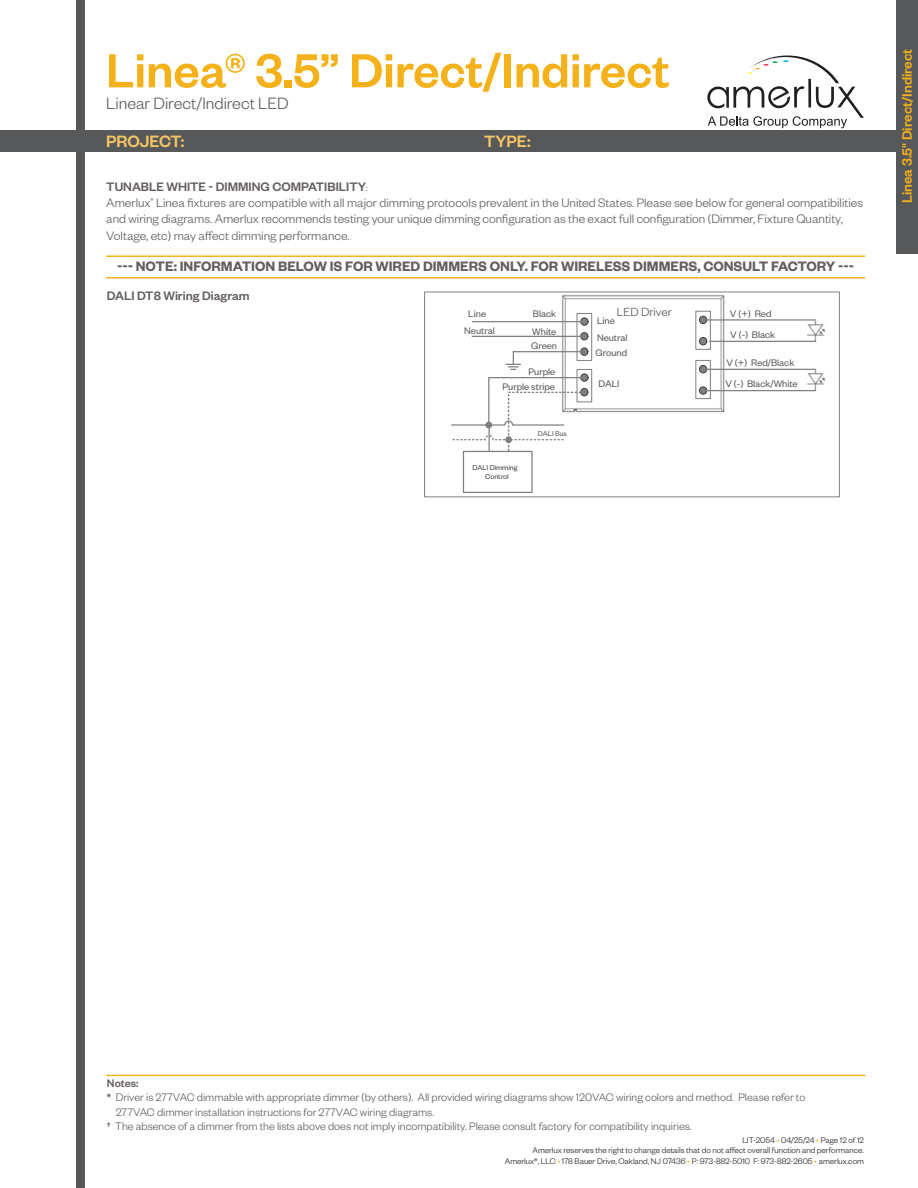
<style>
.page{position:relative;width:918px;height:1188px;background:#fff}
.page>*{position:absolute;margin:0;border:0;box-sizing:border-box;transform-origin:0 0}
.t1{font:500 52.5px "Founders Grotesk";color:#f4b119}
.t2{font:300 18px "Founders Grotesk";color:#645e5e}
.t3{font:500 18px "Founders Grotesk";color:#f9c664}
.t4{font:600 15px "Founders Grotesk";color:#645e5e}
.t5{font:500 15px "Founders Grotesk";color:#f4b119}
.t6{font:300 13.5px/16.2px "Founders Grotesk";color:#645e5e}
.t7{font:500 13.5px "Founders Grotesk";color:#645e5e}
.t8{font:300 13.05px "Founders Grotesk";color:#595959}
.t9{font:300 12px/14.4px "Founders Grotesk";color:#645e5e}
.t10{font:500 12px "Founders Grotesk";color:#645e5e}
.t11{font:10.5px/15.8px "Founders Grotesk";color:#595959}
.t12{font:300 9px/10.8px "Founders Grotesk";color:#231f20;text-align:right}
.t13{font:7.8px/9.4px "Founders Grotesk";color:#404040;text-align:center}
.t14{font:7.8px "Founders Grotesk";color:#595959}
.s1{font-weight:400;font-size:9px}
.s2{font-weight:500}
.s3{color:#f4b119}
</style>
<div class="page">
<svg style="left:707px;top:56px;width:157px;height:72px"></svg>
<div style="left:0;top:130px;width:918px;height:22px;background:#57585a"></div>
<div style="left:76px;top:0;width:10px;height:1188px;background:#57585a"></div>
<div style="left:896px;top:0;width:22px;height:254px;background:#57585a"></div>
<hr style="left:106px;top:255px;width:759px;height:2px;background:#f4b119">
<hr style="left:106px;top:277px;width:759px;height:2px;background:#f4b119">
<hr style="left:106px;top:1075px;width:759px;height:1px;background:#f4b119">
<img style="left:561px;top:295px;width:164px;height:118px">
<div style="left:696px;top:311px;width:14px;height:38px;background:#fff"></div>
<div style="left:696px;top:311px;width:15px;height:39px;border:1px solid #808080"></div>
<div style="left:699px;top:316px;width:8px;height:8px;background:#808080;border-radius:50%"></div>
<div style="left:699px;top:316px;width:8px;height:8px;border:1px solid #404040;border-radius:50%"></div>
<div style="left:699px;top:337px;width:8px;height:8px;background:#808080;border-radius:50%"></div>
<div style="left:699px;top:337px;width:8px;height:8px;border:1px solid #404040;border-radius:50%"></div>
<div style="left:581px;top:318px;width:7px;height:7px;background:#808080;border-radius:50%"></div>
<div style="left:580px;top:318px;width:8px;height:8px;border:1px solid #404040;border-radius:50%"></div>
<div style="left:581px;top:333px;width:7px;height:7px;background:#808080;border-radius:50%"></div>
<div style="left:580px;top:332px;width:8px;height:8px;border:1px solid #404040;border-radius:50%"></div>
<div style="left:581px;top:348px;width:7px;height:7px;background:#808080;border-radius:50%"></div>
<div style="left:580px;top:348px;width:8px;height:8px;border:1px solid #404040;border-radius:50%"></div>
<div style="left:577px;top:313px;width:15px;height:48px;border:1px solid #808080"></div>
<div style="left:580px;top:374px;width:8px;height:8px;border:1px solid #404040;border-radius:50%"></div>
<div style="left:580px;top:388px;width:8px;height:8px;border:1px solid #404040;border-radius:50%"></div>
<div style="left:577px;top:369px;width:15px;height:33px;border:1px solid #808080"></div>
<img style="left:817px;top:324px;width:9px;height:12px">
<svg style="left:702px;top:319px;width:115px;height:24px"></svg>
<div style="left:696px;top:360px;width:14px;height:39px;background:#fff"></div>
<div style="left:696px;top:360px;width:15px;height:39px;border:1px solid #808080"></div>
<div style="left:699px;top:365px;width:8px;height:8px;background:#808080;border-radius:50%"></div>
<div style="left:699px;top:365px;width:8px;height:8px;border:1px solid #404040;border-radius:50%"></div>
<div style="left:699px;top:387px;width:8px;height:7px;background:#808080;border-radius:50%"></div>
<div style="left:699px;top:387px;width:8px;height:8px;border:1px solid #404040;border-radius:50%"></div>
<img style="left:817px;top:373px;width:9px;height:12px">
<svg style="left:702px;top:368px;width:115px;height:24px"></svg>
<hr style="left:472px;top:321px;width:113px;height:1px;background:#808080">
<hr style="left:472px;top:336px;width:112px;height:1px;background:#808080">
<hr style="left:513px;top:351px;width:71px;height:1px;background:#808080">
<svg style="left:506px;top:352px;width:15px;height:18px"></svg>
<div style="left:463px;top:451px;width:70px;height:42px;border:1px solid #808080"></div>
<svg style="left:451px;top:376px;width:135px;height:77px"></svg>
<div style="left:424px;top:292px;width:416px;height:205px;border:1px solid #808080"></div>
<h1 class="t1" style="left:106px;top:38px;width:565px">Linea® 3.5” Direct/Indirect</h1>
<h2 class="t2" style="left:106px;top:92px;width:184px">Linear Direct/Indirect LED</h2>
<h2 class="t3" style="left:106px;top:130px;width:80px">PROJECT:</h2>
<h2 class="t3" style="left:484px;top:130px;width:48px">TYPE:</h2>
<p class="t7" style="left:106px;top:178px;width:263px">TUNABLE WHITE - DIMMING COMPATIBILITY<span class="s1">:</span></p>
<p class="t6" style="left:106px;top:194px;width:758px">Amerlux<sup>®</sup> Linea fixtures are compatible with all major dimming protocols prevalent in the United States. Please see below for general compatibilities and wiring diagrams. Amerlux recommends testing your unique dimming configuration as the exact full configuration (Dimmer, Fixture Quantity,<br>Voltage, etc) may affect dimming performance.</p>
<p class="t4" style="left:117px;top:256px;width:739px">--- NOTE: INFORMATION BELOW IS FOR WIRED DIMMERS ONLY. FOR WIRELESS DIMMERS, CONSULT FACTORY ---</p>
<p class="t7" style="left:107px;top:287px;width:144px">DALI DT8 Wiring Diagram</p>
<p class="t11" style="left:464px;top:305px;width:32px;line-height:17.1px;text-align:center">Line<br>Neutral</p>
<p class="t11" style="left:532px;top:304px;width:26px;line-height:17.5px">Black<br>White</p>
<p class="t11" style="left:531px;top:338px;width:27px">Green</p>
<p class="t11" style="left:502px;top:364px;width:54px;line-height:15px;text-align:right">Purple<br>Purple stripe</p>
<p class="t14" style="left:538px;top:429px;width:30px">DALI Bus</p>
<p class="t13" style="left:473px;top:462px;width:47px">DALI Dimming<br>Control</p>
<p class="t8" style="left:617px;top:304px;width:57px">LED Driver</p>
<p class="t11" style="left:596px;top:313px;width:33px">Line<br>Neutral<br>Ground</p>
<p class="t11" style="left:598px;top:376px;width:23px">DALI</p>
<p class="t11" style="left:730px;top:303px;width:47px;line-height:21px">V (+) Red<br>V (-) Black</p>
<p class="t11" style="left:725px;top:352px;width:74px;line-height:21.1px">V (+) Red/Black<br>V (-) Black/White</p>
<p class="t5" style="left:898px;top:203px;width:156px;rotate:-90deg">Linea 3.5" Direct/Indirect</p>
<p class="t10" style="left:107px;top:1075px;width:33px">Notes:</p>
<p class="t9" style="left:116px;top:1090px;width:691px;text-indent:-9px"><span class="s2">*</span> Driver is 277VAC dimmable with appropriate dimmer (by others). All provided wiring diagrams show 120VAC wiring colors and method. Please refer to<br>277VAC dimmer installation instructions for 277VAC wiring diagrams.</p>
<p class="t9" style="left:107px;top:1118px;width:586px"><span class="s2">†</span> The absence of a dimmer from the lists above does not imply incompatibility. Please consult factory for compatibility inquiries.</p>
<p class="t12" style="left:505px;top:1134px;width:361px">LIT-2054 <span class="s3">•</span> 04/25/24 <span class="s3">•</span> Page 12 of 12<br>Amerlux reserves the right to change details that do not affect overall function and performance.<br>Amerlux®, LLC <span class="s3">•</span> 178 Bauer Drive, Oakland, NJ 07436 <span class="s3">•</span> P: 973-882-5010 F: 973-882-2605 <span class="s3">•</span> amerlux.com</p>
</div>
